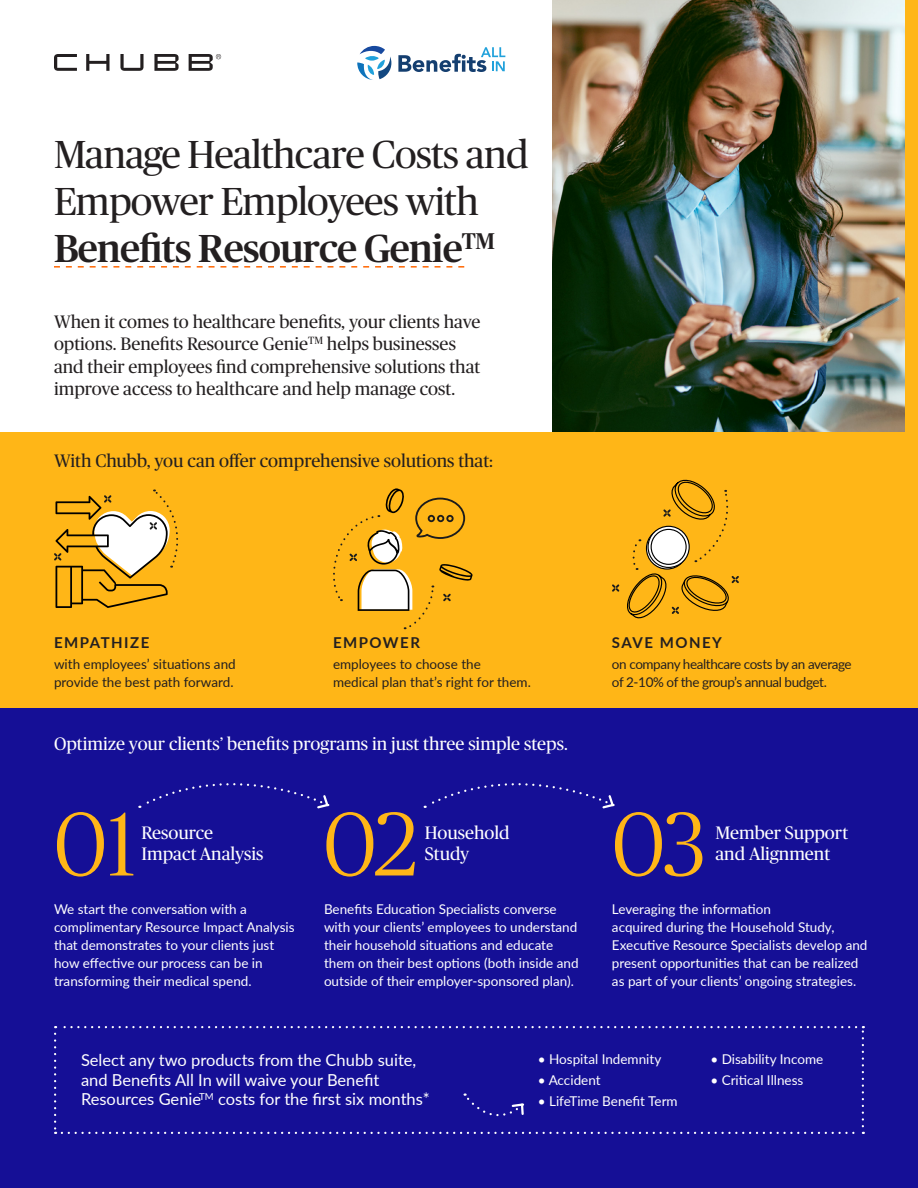
<style>
.page{position:relative;width:918px;height:1188px;background:#fff}
.page>*{position:absolute;margin:0;border:0;box-sizing:border-box;transform-origin:0 0}
.t1{font:300 90px "Chubb Publico";color:#ffb617}
.t2{font:39px/46.8px "Chubb Publico";letter-spacing:-.02em;color:#231f20}
.t3{font:18px/22.5px "Chubb Publico";color:#231f20}
.t4{font:18px/21px "Chubb Publico";color:#fff}
.t5{font:16.5px/19.5px "Lato";color:#fff}
.t6{font:700 15px "Lato";letter-spacing:.1em;color:#231f20}
.t7{font:13.5px/18px "Lato";color:#fff}
.t8{font:13.5px/18px "Lato";color:#231f20}
.t9{font:13.5px/18px "Lato";letter-spacing:-.03em;color:#231f20}
.s1{font-weight:500}
</style>
<div class="page">
<div style="left:0;top:432px;width:918px;height:324px;background:#ffb617"></div>
<div style="left:0;top:709px;width:918px;height:479px;background:#150f96"></div>
<svg style="left:54px;top:1034px;width:2px;height:100px"></svg>
<svg style="left:62px;top:1132px;width:802px;height:2px"></svg>
<svg style="left:862px;top:1026px;width:2px;height:100px"></svg>
<svg style="left:55px;top:1026px;width:801px;height:2px"></svg>
<img style="left:553px;top:0;width:353px;height:432px">
<div style="left:906px;top:0;width:12px;height:638px;background:#ffb617"></div>
<svg style="left:54px;top:54px;width:23px;height:17px"></svg>
<svg style="left:86px;top:54px;width:24px;height:17px"></svg>
<svg style="left:120px;top:54px;width:24px;height:17px"></svg>
<svg style="left:154px;top:54px;width:25px;height:17px"></svg>
<svg style="left:189px;top:54px;width:32px;height:17px"></svg>
<svg style="left:54px;top:266px;width:410px;height:2px"></svg>
<svg style="left:333px;top:488px;width:140px;height:141px"></svg>
<svg style="left:54px;top:490px;width:124px;height:118px"></svg>
<svg style="left:612px;top:479px;width:127px;height:140px"></svg>
<svg style="left:139px;top:783px;width:191px;height:26px"></svg>
<svg style="left:425px;top:783px;width:190px;height:26px"></svg>
<svg style="left:357px;top:46px;width:34px;height:34px"></svg>
<svg style="left:398px;top:47px;width:107px;height:25px"></svg>
<svg style="left:464px;top:1093px;width:61px;height:24px"></svg>
<p class="t2" style="left:54px;top:129px;width:476px">Manage Healthcare Costs and<br>Empower Employees with<br><span class="s1">Benefits Resource Genie</span><sup>TM</sup></p>
<p class="t3" style="left:54px;top:309px;width:428px">When it comes to healthcare benefits, your clients have options. Benefits Resource Genie<sup>TM</sup> helps businesses and their employees find comprehensive solutions that improve access to healthcare and help manage cost.</p>
<p class="t3" style="left:54px;top:449px;width:441px">With Chubb, you can offer comprehensive solutions that:</p>
<p class="t6" style="left:54px;top:631px;width:97px">EMPATHIZE</p>
<p class="t6" style="left:333px;top:631px;width:89px">EMPOWER</p>
<p class="t6" style="left:612px;top:631px;width:111px">SAVE MONEY</p>
<p class="t8" style="left:54px;top:655px;width:183px">with employees’ situations and provide the best path forward.</p>
<p class="t8" style="left:333px;top:655px;width:199px">employees to choose the<br>medical plan that’s right for them.</p>
<p class="t9" style="left:612px;top:655px;width:241px">on company healthcare costs by an average of 2-10% of the group’s annual budget.</p>
<p class="t4" style="left:54px;top:732px;width:515px">Optimize your clients’ benefits programs in just three simple steps.</p>
<p class="t1" style="left:54px;top:783px;width:83px">01</p>
<p class="t1" style="left:323px;top:783px;width:95px">02</p>
<p class="t1" style="left:612px;top:783px;width:95px">03</p>
<p class="t4" style="left:141px;top:822px;width:124px">Resource<br>Impact Analysis</p>
<p class="t4" style="left:425px;top:822px;width:86px">Household<br>Study</p>
<p class="t4" style="left:715px;top:822px;width:134px">Member Support and Alignment</p>
<p class="t7" style="left:54px;top:899px;width:242px">We start the conversation with a complimentary Resource Impact Analysis that demonstrates to your clients just how effective our process can be in transforming their medical spend.</p>
<p class="t7" style="left:324px;top:899px;width:256px">Benefits Education Specialists converse with your clients’ employees to understand their household situations and educate them on their best options (both inside and outside of their employer-sponsored plan).</p>
<p class="t7" style="left:612px;top:899px;width:257px">Leveraging the information<br>acquired during the Household Study, Executive Resource Specialists develop and present opportunities that can be realized as part of your clients’ ongoing strategies.</p>
<p class="t5" style="left:81px;top:1050px;width:350px">Select any two products from the Chubb suite, and Benefits All In will waive your Benefit<br>Resources Genie<sup>TM</sup> costs for the first six months*</p>
<p class="t7" style="left:538px;top:1049px;width:125px">• Hospital Indemnity</p>
<p class="t7" style="left:538px;top:1070px;width:64px">• Accident</p>
<p class="t7" style="left:538px;top:1091px;width:141px">• LifeTime Benefit Term</p>
<p class="t7" style="left:710px;top:1049px;width:114px">• Disability Income</p>
<p class="t7" style="left:710px;top:1070px;width:94px">• Critical Illness</p>
</div>
